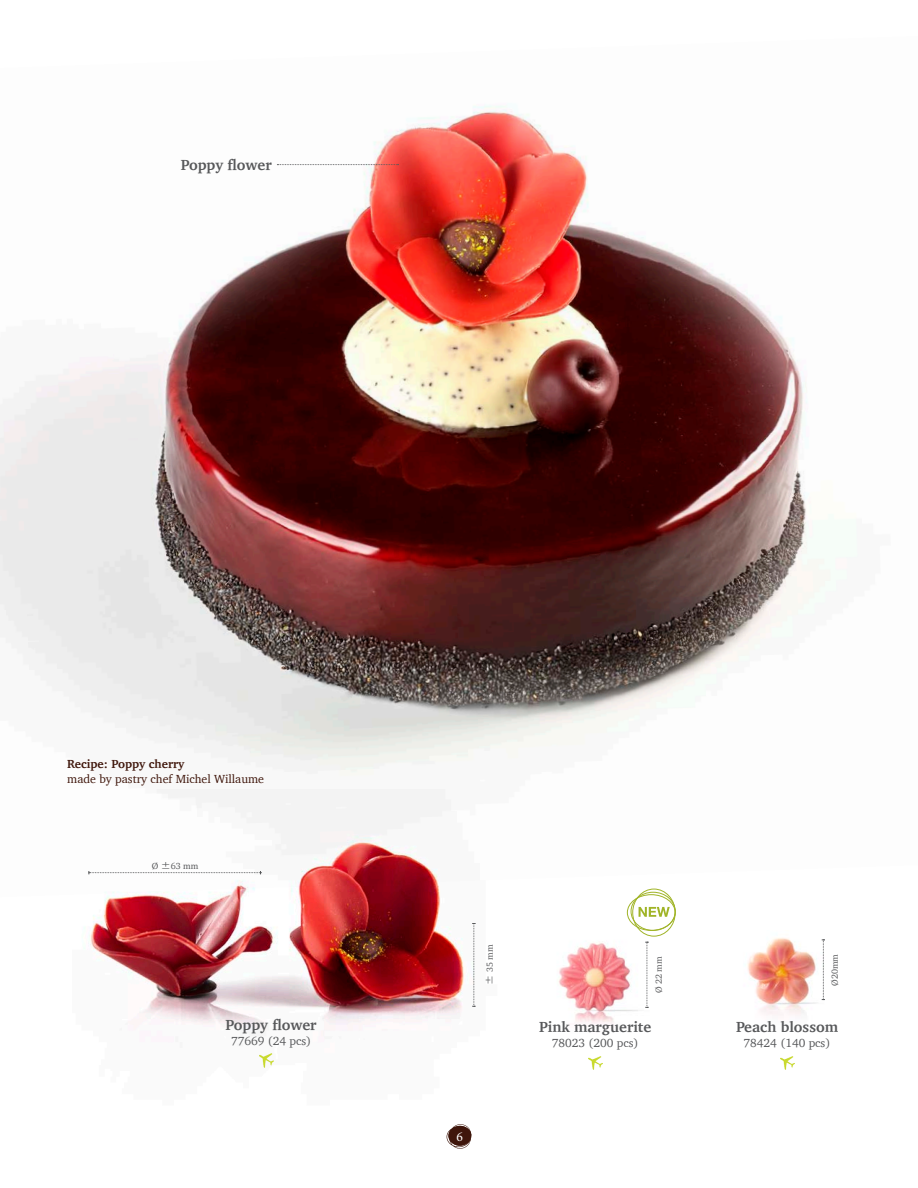
<style>
.page{position:relative;width:918px;height:1188px;background:#fff}
.page>*{position:absolute;margin:0;border:0;box-sizing:border-box;transform-origin:0 0}
.t1{font:700 15px "Charter";color:#57585a}
.t2{font:13.5px "Minion Pro";color:#fff}
.t3{font:12px "Charter";color:#57585a}
.t4{font:12px "Charter";color:#3f160b}
.t5{font:700 12px "Charter";color:#3f160b}
.t6{font:9px "Charter";color:#57585a}
.s1{font-size:12px}
</style>
<div class="page">
<svg style="left:447px;top:1124px;width:24px;height:25px"></svg>
<img style="left:84px;top:897px;width:384px;height:171px">
<svg style="left:472px;top:923px;width:4px;height:84px"></svg>
<img style="left:0;top:105px;width:830px;height:792px">
<svg style="left:277px;top:164px;width:122px;height:1px"></svg>
<img style="left:747px;top:938px;width:78px;height:77px">
<svg style="left:822px;top:940px;width:3px;height:60px"></svg>
<img style="left:558px;top:931px;width:108px;height:93px">
<svg style="left:645px;top:942px;width:4px;height:66px"></svg>
<div style="left:627px;top:894px;width:49px;height:37px;border:1px solid #a0b427;border-radius:50%"></div>
<div style="left:631px;top:892px;width:45px;height:39px;border:1px solid #a0b427;border-radius:50%"></div>
<div style="left:632px;top:889px;width:44px;height:48px;border:1px solid #a0b427;border-radius:50%"></div>
<svg style="left:639px;top:907px;width:31px;height:10px"></svg>
<img style="left:260px;top:1054px;width:14px;height:13px">
<img style="left:588px;top:1056px;width:14px;height:14px">
<img style="left:780px;top:1056px;width:14px;height:14px">
<p class="t1" style="left:181px;top:152px;width:93px">Poppy flower</p>
<p class="t5" style="left:67px;top:753px;width:119px">Recipe: Poppy cherry</p>
<p class="t4" style="left:67px;top:768px;width:198px">made by pastry chef Michel Willaume</p>
<p class="t6" style="left:152px;top:858px;width:48px">Ø <span class="s1">±</span>63 mm</p>
<p class="t1" style="left:226px;top:1012px;width:93px">Poppy flower</p>
<p class="t3" style="left:231px;top:1030px;width:82px">77669 (24 pcs)</p>
<p class="t6" style="left:482px;top:985px;width:42px;rotate:-90deg"><span class="s1">±</span> 35 mm</p>
<p class="t2" style="left:456px;top:1127px;width:8px">6</p>
<p class="t6" style="left:651px;top:993px;width:38px;rotate:-90deg">Ø 22 mm</p>
<p class="t1" style="left:539px;top:1014px;width:114px">Pink marguerite</p>
<p class="t3" style="left:552px;top:1032px;width:88px">78023 (200 pcs)</p>
<p class="t6" style="left:827px;top:986px;width:33px;rotate:-90deg">Ø20mm</p>
<p class="t1" style="left:736px;top:1014px;width:104px">Peach blossom</p>
<p class="t3" style="left:744px;top:1032px;width:88px">78424 (140 pcs)</p>
</div>
